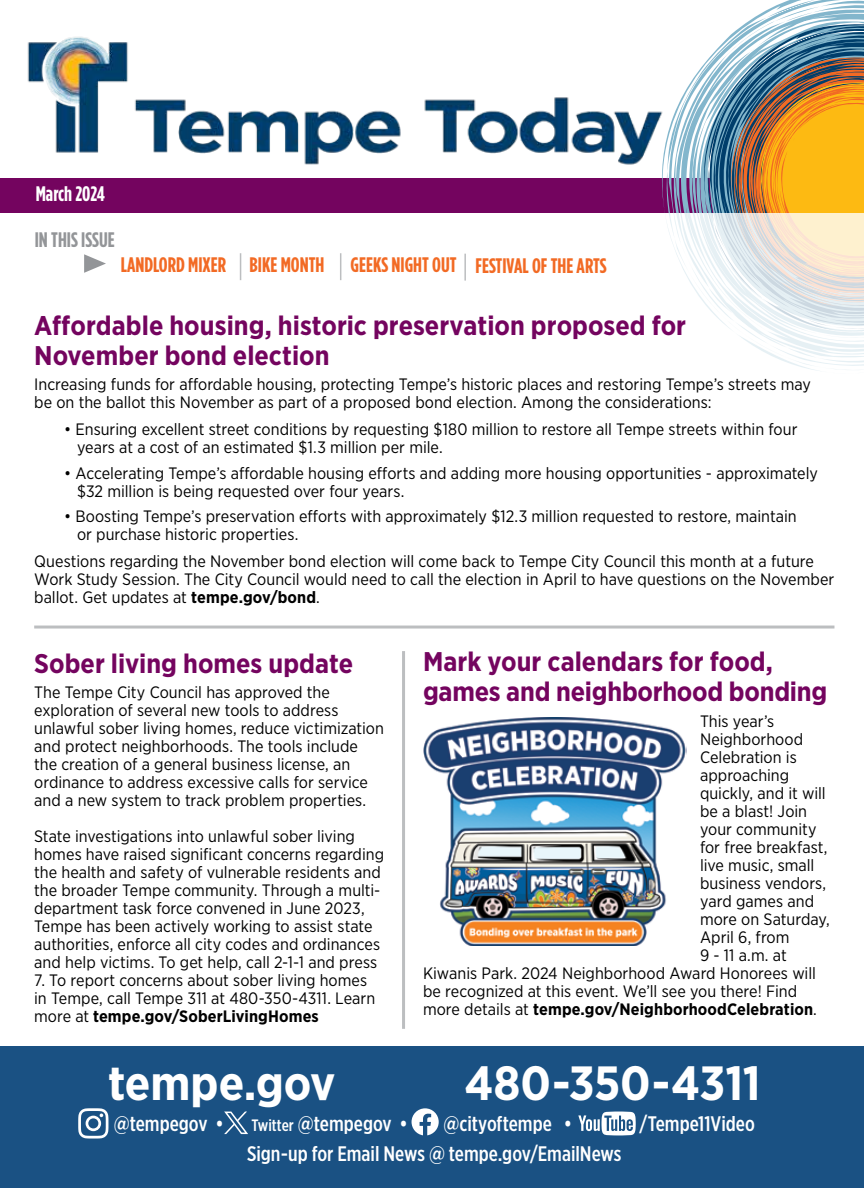
<style>
.page{position:relative;width:864px;height:1188px;background:#fff}
.page>*{position:absolute;margin:0;border:0;box-sizing:border-box;transform-origin:0 0}
.t1{font:700 48px "Gotham Narrow";letter-spacing:-.005em;color:#fff}
.t2{font:700 27px/30px "Gotham Narrow";color:#74045f}
.t3{font:500 21px "Gotham X Narrow";color:#fff}
.t4{font:700 21px "Gotham Condensed";color:#f26a24}
.t5{font:700 21px "Gotham Condensed";color:#939598}
.t6{font:700 21px "Gotham Condensed";color:#fff}
.t7{font:16.5px/18px "Gotham Narrow";color:#000}
.t8{font:700 16.5px "Gotham Narrow";letter-spacing:.005em;color:#000}
.s1{font-weight:700}
.s2{font-weight:400}
.s3{font-size:16.5px}
</style>
<div class="page">
<div style="left:0;top:1047px;width:864px;height:141px;background:#1a5183"></div>
<img style="left:27px;top:37px;width:605px;height:128px">
<svg style="left:84px;top:254px;width:22px;height:19px"></svg>
<hr style="left:402px;top:651px;width:3px;height:378px;background:#bcbec0">
<div style="left:0;top:178px;width:864px;height:35px;background:#74045f"></div>
<svg style="left:632px;top:0;width:232px;height:165px"></svg>
<svg style="left:680px;top:6px;width:184px;height:65px"></svg>
<svg style="left:711px;top:43px;width:153px;height:28px"></svg>
<svg style="left:660px;top:71px;width:204px;height:143px"></svg>
<svg style="left:668px;top:214px;width:196px;height:157px"></svg>
<svg style="left:240px;top:253px;width:1px;height:27px"></svg>
<svg style="left:340px;top:253px;width:1px;height:27px"></svg>
<hr style="left:464px;top:254px;width:2px;height:27px;background:#bcbec0">
<hr style="left:34px;top:626px;width:800px;height:3px;background:#bcbec0">
<svg style="left:412px;top:1108px;width:27px;height:27px"></svg>
<svg style="left:78px;top:1108px;width:30px;height:31px"></svg>
<svg style="left:578px;top:1112px;width:58px;height:23px"></svg>
<svg style="left:224px;top:1112px;width:24px;height:22px"></svg>
<img style="left:423px;top:718px;width:264px;height:227px">
<p class="t6" style="left:36px;top:181px;width:71px">March 2024</p>
<p class="t5" style="left:35px;top:227px;width:81px">IN THIS ISSUE</p>
<p class="t4" style="left:121px;top:253px;width:107px">LANDLORD MIXER</p>
<p class="t4" style="left:250px;top:253px;width:359px">BIKE MONTH GEEKS NIGHT OUT FESTIVAL OF THE ARTS</p>
<h2 class="t2" style="left:34px;top:310px;width:653px">Affordable housing, historic preservation proposed for<br>November bond election</h2>
<p class="t7" style="left:34px;top:375px;width:778px">Increasing funds for affordable housing, protecting Tempe’s historic places and restoring Tempe’s streets may be on the ballot this November as part of a proposed bond election. Among the considerations:</p>
<p class="t7" style="left:77px;top:420px;width:722px;text-indent:-13px">• Ensuring excellent street conditions by requesting $180 million to restore all Tempe streets within four years at a cost of an estimated $1.3 million per mile.</p>
<p class="t7" style="left:77px;top:464px;width:742px;text-indent:-13px">• Accelerating Tempe’s affordable housing efforts and adding more housing opportunities - approximately $32 million is being requested over four years.</p>
<p class="t7" style="left:77px;top:507px;width:721px;text-indent:-13px">• Boosting Tempe’s preservation efforts with approximately $12.3 million requested to restore, maintain or purchase historic properties.</p>
<p class="t7" style="left:34px;top:552px;width:802px">Questions regarding the November bond election will come back to Tempe City Council this month at a future<br>Work Study Session. The City Council would need to call the election in April to have questions on the November ballot. Get updates at <span class="s1">tempe.gov/bond</span>.</p>
<h2 class="t2" style="left:34px;top:648px;width:320px">Sober living homes update</h2>
<p class="t7" style="left:34px;top:683px;width:351px">The Tempe City Council has approved the exploration of several new tools to address unlawful sober living homes, reduce victimization and protect neighborhoods. The tools include the creation of a general business license, an ordinance to address excessive calls for service and a new system to track problem properties.</p>
<p class="t7" style="left:34px;top:827px;width:351px">State investigations into unlawful sober living homes have raised significant concerns regarding the health and safety of vulnerable residents and the broader Tempe community. Through a multi&shy;department task force convened in June 2023, Tempe has been actively working to assist state authorities, enforce all city codes and ordinances and help victims. To get help, call 2-1-1 and press</p>
<p class="t7" style="left:34px;top:971px;width:343px">7. To report concerns about sober living homes in Tempe, call Tempe 311 at 480-350-4311. Learn more at <span class="s1">tempe.gov/SoberLivingHomes</span></p>
<h2 class="t2" style="left:423px;top:647px;width:406px">Mark your calendars for food, games and neighborhood bonding</h2>
<p class="t7" style="left:700px;top:712px;width:76px">This year’s</p>
<p class="t7" style="left:700px;top:730px;width:105px">Neighborhood</p>
<p class="t7" style="left:700px;top:748px;width:98px">Celebration is</p>
<p class="t7" style="left:700px;top:766px;width:91px">approaching</p>
<p class="t7" style="left:700px;top:784px;width:127px">quickly, and it will</p>
<p class="t7" style="left:700px;top:802px;width:109px">be a blast! Join</p>
<p class="t7" style="left:700px;top:820px;width:118px">your community</p>
<p class="t7" style="left:700px;top:838px;width:129px">for free breakfast,</p>
<p class="t7" style="left:700px;top:856px;width:116px">live music, small</p>
<p class="t7" style="left:700px;top:874px;width:128px">business vendors,</p>
<p class="t7" style="left:700px;top:892px;width:116px">yard games and</p>
<p class="t7" style="left:700px;top:910px;width:131px">more on Saturday,</p>
<p class="t7" style="left:700px;top:928px;width:91px">April 6, from</p>
<p class="t7" style="left:700px;top:946px;width:88px">9 - 11 a.m. at</p>
<p class="t7" style="left:423px;top:964px;width:394px">Kiwanis Park. 2024 Neighborhood Award Honorees will</p>
<p class="t7" style="left:423px;top:982px;width:376px">be recognized at this event. We’ll see you there! Find</p>
<p class="t8" style="left:423px;top:998px;width:395px"><span class="s2">more details at</span> tempe.gov/NeighborhoodCelebration<span class="s2">.</span></p>
<h1 class="t1" style="left:108px;top:1052px;width:229px">tempe.gov</h1>
<h1 class="t1" style="left:464px;top:1052px;width:298px">480-350-4311</h1>
<p class="t3" style="left:114px;top:1110px;width:111px">@tempegov •</p>
<p class="t3" style="left:252px;top:1110px;width:158px"><span class="s3">Twitter</span> @tempegov •</p>
<p class="t3" style="left:444px;top:1110px;width:130px">@cityoftempe •</p>
<p class="t3" style="left:639px;top:1110px;width:117px">/Tempe11Video</p>
<p class="t3" style="left:247px;top:1140px;width:376px">Sign-up for Email News @ tempe.gov/EmailNews</p>
</div>
